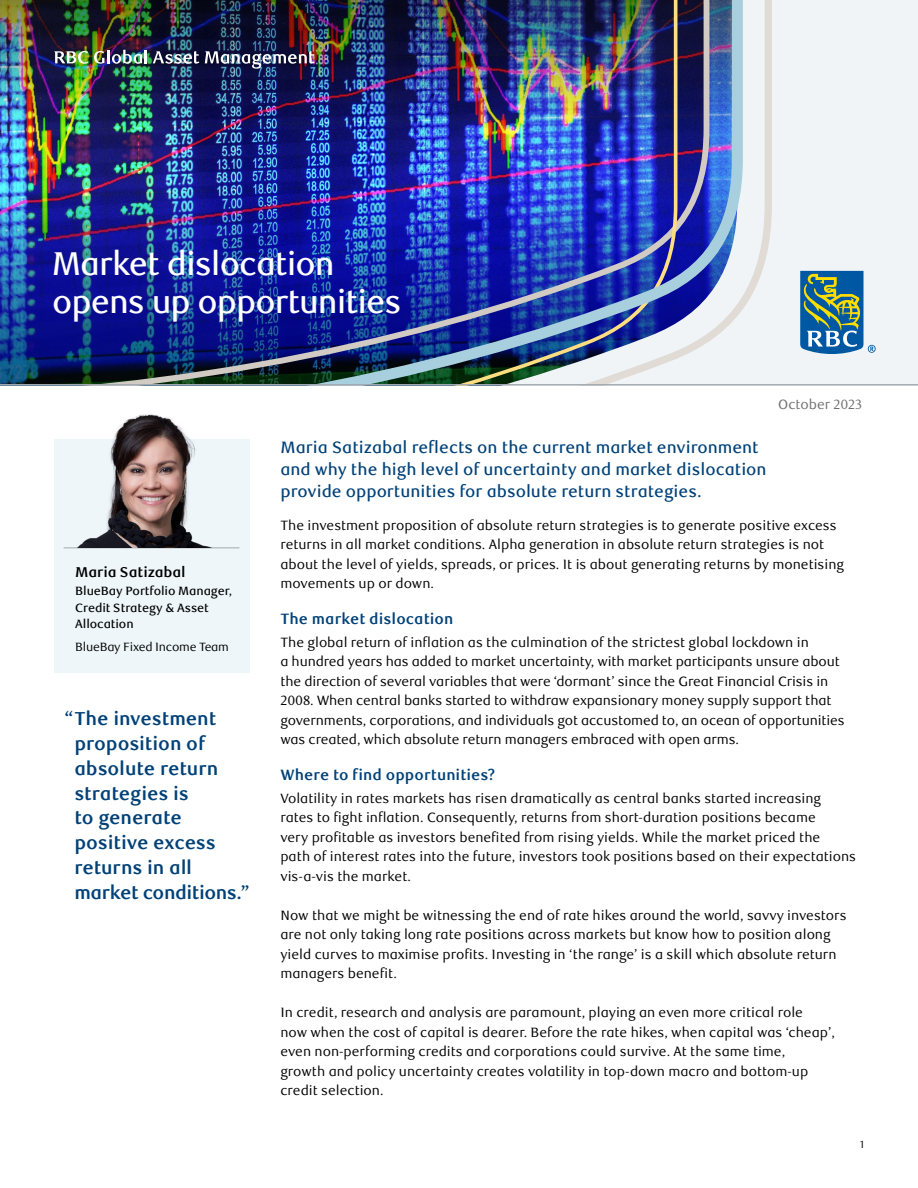
<style>
.page{position:relative;width:918px;height:1188px;background:#fff}
.page>*{position:absolute;margin:0;border:0;box-sizing:border-box;transform-origin:0 0}
.t1{font:500 33px/37.5px "RBC Display";letter-spacing:-.01em;color:#fff}
.Factsheet__Call-out{font:700 18.75px/24.8px "RBC Text";letter-spacing:-.01em;color:#004177}
.Factsheet__Body_Copy{font:500 16.5px/22.2px "RBC Text";color:#004177}
.Factsheet__Body_Copy-2{font:700 15px "RBC Text";letter-spacing:.005em;color:#004177}
.Factsheet__Body_Copy-3{font:700 14.25px "RBC Text";letter-spacing:-.01em;color:#000}
.Factsheet__Body_Copy-4{font:13.5px/19.5px "RBC Text";color:#000}
.t2{font:13.5px "RBC Text";color:#706f6f}
.Factsheet__Body_Copy-5{font:500 12px/16.5px "RBC Text";letter-spacing:-.01em;color:#000}
.Factsheet__Body_Copy-6{font:12px "RBC Text";letter-spacing:-.02em;color:#000}
.t3{font:10.5px "RBC Text";color:#000}
</style>
<div class="page">
<img style="left:0;top:187px;width:74px;height:197px">
<img style="left:0;top:0;width:74px;height:131px">
<div style="left:74px;top:0;width:844px;height:386px;background:#f0f4f6"></div>
<svg style="left:743px;top:0;width:29px;height:309px"></svg>
<img style="left:74px;top:0;width:669px;height:384px">
<svg style="left:800px;top:271px;width:76px;height:83px"></svg>
<hr style="left:0;top:384px;width:918px;height:2px;background:#a4abb1">
<div style="left:54px;top:439px;width:196px;height:234px;background:#eef6f9"></div>
<hr style="left:64px;top:548px;width:175px;height:1px;background:#a4abb1">
<img style="left:72px;top:414px;width:166px;height:134px">
<svg style="left:54px;top:51px;width:34px;height:13px"></svg>
<svg style="left:94px;top:50px;width:53px;height:14px"></svg>
<svg style="left:153px;top:51px;width:46px;height:13px"></svg>
<svg style="left:205px;top:51px;width:109px;height:18px"></svg>
<h1 class="t1" style="left:52px;top:246px;width:350px">Market dislocation opens up opportunities</h1>
<p class="t2" style="left:778px;top:397px;width:86px">October 2023</p>
<p class="Factsheet__Body_Copy-3" style="left:75px;top:564px;width:112px">Maria Satizabal</p>
<p class="Factsheet__Body_Copy-5" style="left:75px;top:583px;width:158px">BlueBay Portfolio Manager,<br>Credit Strategy &amp; Asset<br>Allocation</p>
<p class="Factsheet__Body_Copy-6" style="left:75px;top:640px;width:155px">BlueBay Fixed Income Team</p>
<p class="Factsheet__Call-out" style="left:74px;top:707px;width:177px;text-indent:-10px">“The investment proposition of absolute return strategies is<br>to generate positive excess returns in all market conditions.”</p>
<p class="Factsheet__Body_Copy" style="left:280px;top:436px;width:488px">Maria Satizabal reflects on the current market environment and why the high level of uncertainty and market dislocation provide opportunities for absolute return strategies.</p>
<p class="Factsheet__Body_Copy-4" style="left:280px;top:516px;width:565px">The investment proposition of absolute return strategies is to generate positive excess returns in all market conditions. Alpha generation in absolute return strategies is not about the level of yields, spreads, or prices. It is about generating returns by monetising movements up or down.</p>
<p class="Factsheet__Body_Copy-2" style="left:280px;top:610px;width:174px">The market dislocation</p>
<p class="Factsheet__Body_Copy-4" style="left:280px;top:633px;width:566px">The global return of inflation as the culmination of the strictest global lockdown in<br>a hundred years has added to market uncertainty, with market participants unsure about the direction of several variables that were ‘dormant’ since the Great Financial Crisis in 2008. When central banks started to withdraw expansionary money supply support that governments, corporations, and individuals got accustomed to, an ocean of opportunities was created, which absolute return managers embraced with open arms.</p>
<p class="Factsheet__Body_Copy-2" style="left:280px;top:766px;width:217px">Where to find opportunities?</p>
<p class="Factsheet__Body_Copy-4" style="left:280px;top:789px;width:577px">Volatility in rates markets has risen dramatically as central banks started increasing rates to fight inflation. Consequently, returns from short-duration positions became<br>very profitable as investors benefited from rising yields. While the market priced the<br>path of interest rates into the future, investors took positions based on their expectations vis-a-vis the market.</p>
<p class="Factsheet__Body_Copy-4" style="left:280px;top:906px;width:568px">Now that we might be witnessing the end of rate hikes around the world, savvy investors are not only taking long rate positions across markets but know how to position along yield curves to maximise profits. Investing in ‘the range’ is a skill which absolute return managers benefit.</p>
<p class="Factsheet__Body_Copy-4" style="left:280px;top:1003px;width:556px">In credit, research and analysis are paramount, playing an even more critical role<br>now when the cost of capital is dearer. Before the rate hikes, when capital was ‘cheap’, even non-performing credits and corporations could survive. At the same time,<br>growth and policy uncertainty creates volatility in top-down macro and bottom-up credit selection.</p>
<p class="t3" style="left:860px;top:1138px;width:5px">1</p>
</div>
